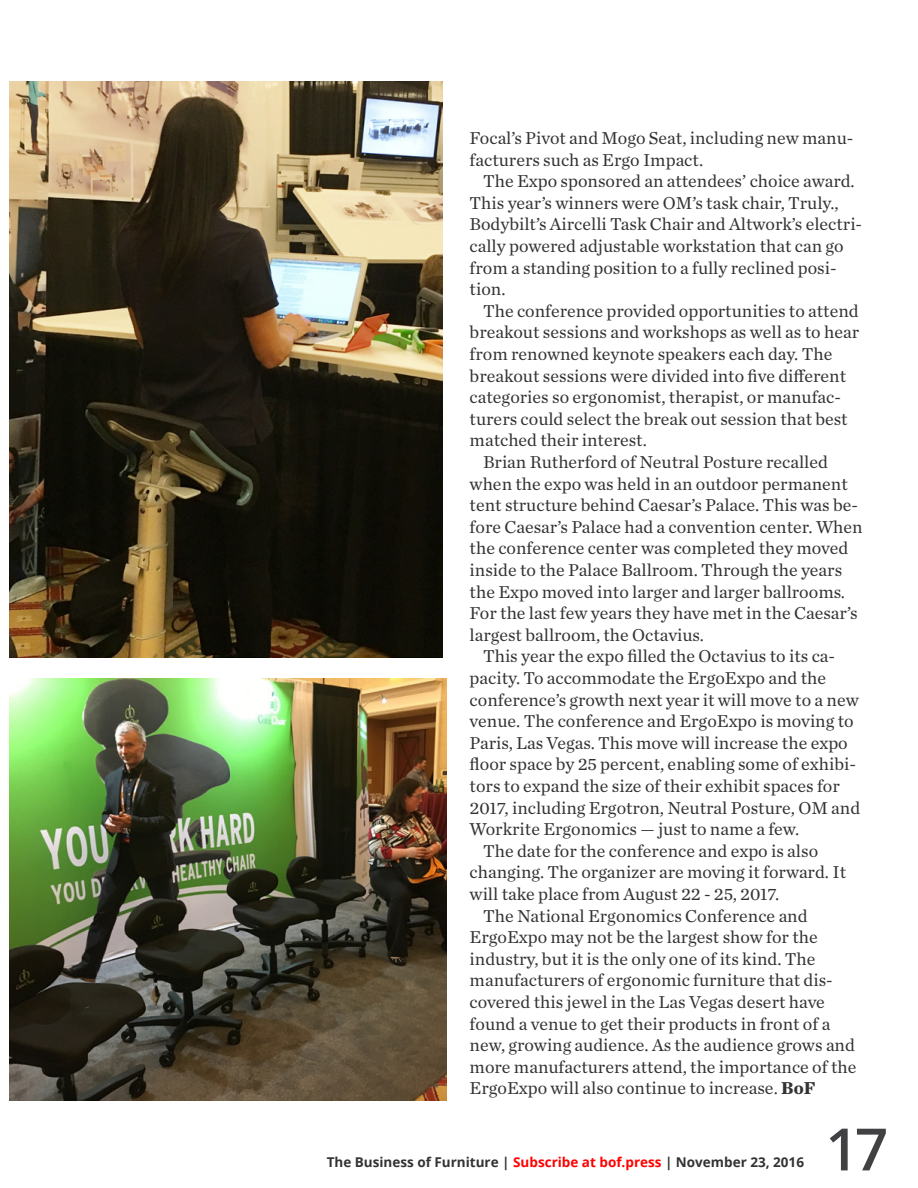
<style>
.page{position:relative;width:918px;height:1188px;background:#fff}
.page>*{position:absolute;margin:0;border:0;box-sizing:border-box;transform-origin:0 0}
.t1{font:600 58.5px "Open Sans";color:#414042}
.News_Feature_Body{font:18px/21.6px "Chronicle Text G1";color:#333334}
.t2{font:700 13.5px "Open Sans";color:#333334}
.s1{font-weight:700}
.s2{color:#f00}
</style>
<div class="page">
<img style="left:10px;top:81px;width:432px;height:576px">
<img style="left:10px;top:679px;width:436px;height:421px">
<p class="News_Feature_Body" style="left:470px;top:126px;width:385px">Focal’s Pivot and Mogo Seat, including new manu&shy;facturers such as Ergo Impact.</p>
<p class="News_Feature_Body" style="left:470px;top:169px;width:394px;text-indent:14px">The Expo sponsored an attendees’ choice award.<br>This year’s winners were OM’s task chair, Truly., Bodybilt’s Aircelli Task Chair and Altwork’s electri&shy;cally powered adjustable workstation that can go from a standing position to a fully reclined posi&shy;tion.</p>
<p class="News_Feature_Body" style="left:470px;top:299px;width:391px;text-indent:14px">The conference provided opportunities to attend breakout sessions and workshops as well as to hear from renowned keynote speakers each day. The breakout sessions were divided into five different categories so ergonomist, therapist, or manufac&shy;turers could select the break out session that best matched their interest.</p>
<p class="News_Feature_Body" style="left:470px;top:450px;width:395px;text-indent:14px">Brian Rutherford of Neutral Posture recalled when the expo was held in an outdoor permanent tent structure behind Caesar’s Palace. This was be&shy;fore Caesar’s Palace had a convention center. When the conference center was completed they moved inside to the Palace Ballroom. Through the years the Expo moved into larger and larger ballrooms.<br>For the last few years they have met in the Caesar’s largest ballroom, the Octavius.</p>
<p class="News_Feature_Body" style="left:470px;top:645px;width:392px;text-indent:14px">This year the expo filled the Octavius to its ca&shy;pacity. To accommodate the ErgoExpo and the conference’s growth next year it will move to a new venue. The conference and ErgoExpo is moving to Paris, Las Vegas. This move will increase the expo floor space by 25 percent, enabling some of exhibi&shy;tors to expand the size of their exhibit spaces for 2017, including Ergotron, Neutral Posture, OM and Workrite Ergonomics — just to name a few.</p>
<p class="News_Feature_Body" style="left:470px;top:839px;width:378px;text-indent:14px">The date for the conference and expo is also changing. The organizer are moving it forward. It will take place from August 22 - 25, 2017.</p>
<p class="News_Feature_Body" style="left:470px;top:904px;width:388px;text-indent:14px">The National Ergonomics Conference and ErgoExpo may not be the largest show for the industry, but it is the only one of its kind. The manufacturers of ergonomic furniture that dis&shy;covered this jewel in the Las Vegas desert have found a venue to get their products in front of a new, growing audience. As the audience grows and more manufacturers attend, the importance of the ErgoExpo will also continue to increase. <span class="s1">BoF</span></p>
<p class="t2" style="left:327px;top:1152px;width:479px">The Business of Furniture | <span class="s2">Subscribe at bof.press</span> | November 23, 2016</p>
<h1 class="t1" style="left:825px;top:1109px;width:64px">17</h1>
</div>
